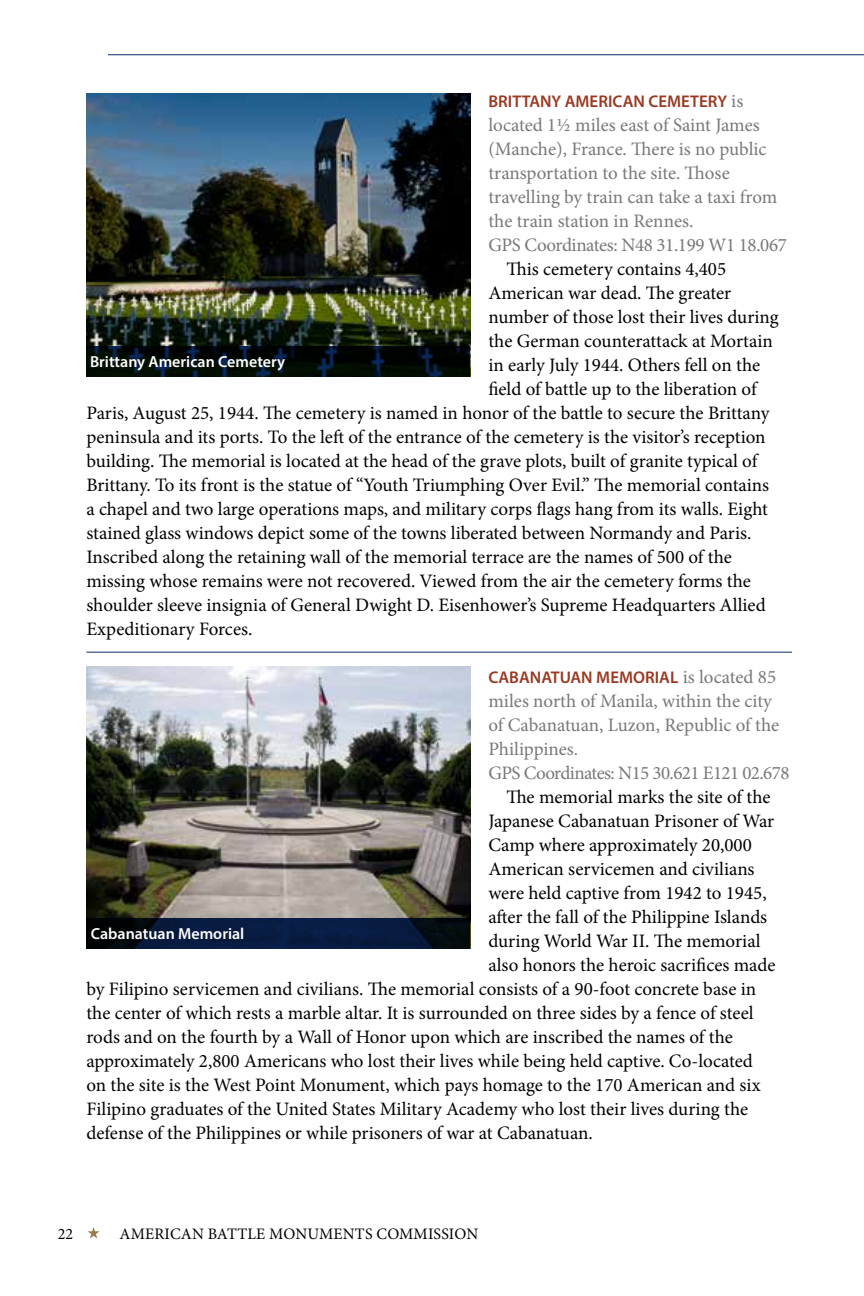
<style>
.page{position:relative;width:864px;height:1296px;background:#fff}
.page>*{position:absolute;margin:0;border:0;box-sizing:border-box;transform-origin:0 0}
.t1{font:19px "Minion Pro";color:#000}
.t2{font:19px/24px "Minion Pro";letter-spacing:-.005em;color:#77787b}
.t3{font:17px "Myriad Variable Concept";color:#993921}
.t4{font:16px "Myriad Variable Concept";color:#fff}
.t5{font:16px "Minion Pro";letter-spacing:.01em;color:#000}
.s1{font-family:"Minion Pro";font-size:19px;color:#77787b}
</style>
<div class="page">
<svg style="left:88px;top:1227px;width:12px;height:12px"></svg>
<hr style="left:108px;top:54px;width:756px;height:1px;background:#0d2c6c">
<img style="left:86px;top:94px;width:384px;height:252px">
<svg style="left:86px;top:346px;width:384px;height:30px;background:#020c0d"></svg>
<img style="left:86px;top:666px;width:384px;height:252px">
<svg style="left:86px;top:918px;width:384px;height:30px;background:#061632"></svg>
<hr style="left:86px;top:652px;width:706px;height:1px;background:#0d2c6c">
<p class="t3" style="left:488px;top:92px;width:256px">BRITTANY AMERICAN CEMETERY <span class="s1">is</span></p>
<p class="t2" style="left:488px;top:113px;width:300px">located 1½ miles east of Saint James (Manche), France. There is no public transportation to the site. Those travelling by train can take a taxi from the train station in Rennes.<br>GPS Coordinates: N48 31.199 W1 18.067</p>
<p class="t1" style="left:506px;top:257px;width:221px">This cemetery contains 4,405</p>
<p class="t1" style="left:488px;top:281px;width:244px">American war dead. The greater</p>
<p class="t1" style="left:488px;top:305px;width:292px">number of those lost their lives during</p>
<p class="t1" style="left:488px;top:329px;width:286px">the German counterattack at Mortain</p>
<p class="t1" style="left:488px;top:353px;width:273px">in early July 1944. Others fell on the</p>
<p class="t1" style="left:488px;top:377px;width:270px">field of battle up to the liberation of</p>
<p class="t1" style="left:86px;top:401px;width:685px">Paris, August 25, 1944. The cemetery is named in honor of the battle to secure the Brittany</p>
<p class="t1" style="left:86px;top:425px;width:681px">peninsula and its ports. To the left of the entrance of the cemetery is the visitor’s reception</p>
<p class="t1" style="left:86px;top:449px;width:672px">building. The memorial is located at the head of the grave plots, built of granite typical of</p>
<p class="t1" style="left:86px;top:473px;width:684px">Brittany. To its front is the statue of “Youth Triumphing Over Evil.” The memorial contains</p>
<p class="t1" style="left:86px;top:497px;width:683px">a chapel and two large operations maps, and military corps flags hang from its walls. Eight</p>
<p class="t1" style="left:86px;top:521px;width:666px">stained glass windows depict some of the towns liberated between Normandy and Paris.</p>
<p class="t1" style="left:86px;top:545px;width:647px">Inscribed along the retaining wall of the memorial terrace are the names of 500 of the</p>
<p class="t1" style="left:86px;top:569px;width:666px">missing whose remains were not recovered. Viewed from the air the cemetery forms the</p>
<p class="t1" style="left:86px;top:593px;width:681px">shoulder sleeve insignia of General Dwight D. Eisenhower’s Supreme Headquarters Allied</p>
<p class="t1" style="left:86px;top:617px;width:168px">Expeditionary Forces.</p>
<p class="t3" style="left:488px;top:668px;width:289px">CABANATUAN MEMORIAL <span class="s1">is located 85</span></p>
<p class="t2" style="left:488px;top:689px;width:303px">miles north of Manila, within the city of Cabanatuan, Luzon, Republic of the<br>Philippines.<br>GPS Coordinates: N15 30.621 E121 02.678</p>
<p class="t1" style="left:506px;top:785px;width:266px">The memorial marks the site of the</p>
<p class="t1" style="left:488px;top:809px;width:287px">Japanese Cabanatuan Prisoner of War</p>
<p class="t1" style="left:488px;top:833px;width:265px">Camp where approximately 20,000</p>
<p class="t1" style="left:488px;top:857px;width:268px">American servicemen and civilians</p>
<p class="t1" style="left:488px;top:881px;width:280px">were held captive from 1942 to 1945,</p>
<p class="t1" style="left:488px;top:905px;width:280px">after the fall of the Philippine Islands</p>
<p class="t1" style="left:488px;top:929px;width:274px">during World War II. The memorial</p>
<p class="t1" style="left:488px;top:953px;width:289px">also honors the heroic sacrifices made</p>
<p class="t1" style="left:86px;top:977px;width:671px">by Filipino servicemen and civilians. The memorial consists of a 90-foot concrete base in</p>
<p class="t1" style="left:86px;top:1001px;width:669px">the center of which rests a marble altar. It is surrounded on three sides by a fence of steel</p>
<p class="t1" style="left:86px;top:1025px;width:648px">rods and on the fourth by a Wall of Honor upon which are inscribed the names of the</p>
<p class="t1" style="left:86px;top:1049px;width:668px">approximately 2,800 Americans who lost their lives while being held captive. Co-located</p>
<p class="t1" style="left:86px;top:1073px;width:676px">on the site is the West Point Monument, which pays homage to the 170 American and six</p>
<p class="t1" style="left:86px;top:1097px;width:663px">Filipino graduates of the United States Military Academy who lost their lives during the</p>
<p class="t1" style="left:86px;top:1121px;width:508px">defense of the Philippines or while prisoners of war at Cabanatuan.</p>
<p class="t4" style="left:90px;top:352px;width:197px">Brittany American Cemetery</p>
<p class="t4" style="left:91px;top:925px;width:155px">Cabanatuan Memorial</p>
<p class="t5" style="left:58px;top:1223px;width:17px">22</p>
<p class="t5" style="left:120px;top:1223px;width:360px">AMERICAN BATTLE MONUMENTS COMMISSION</p>
</div>
